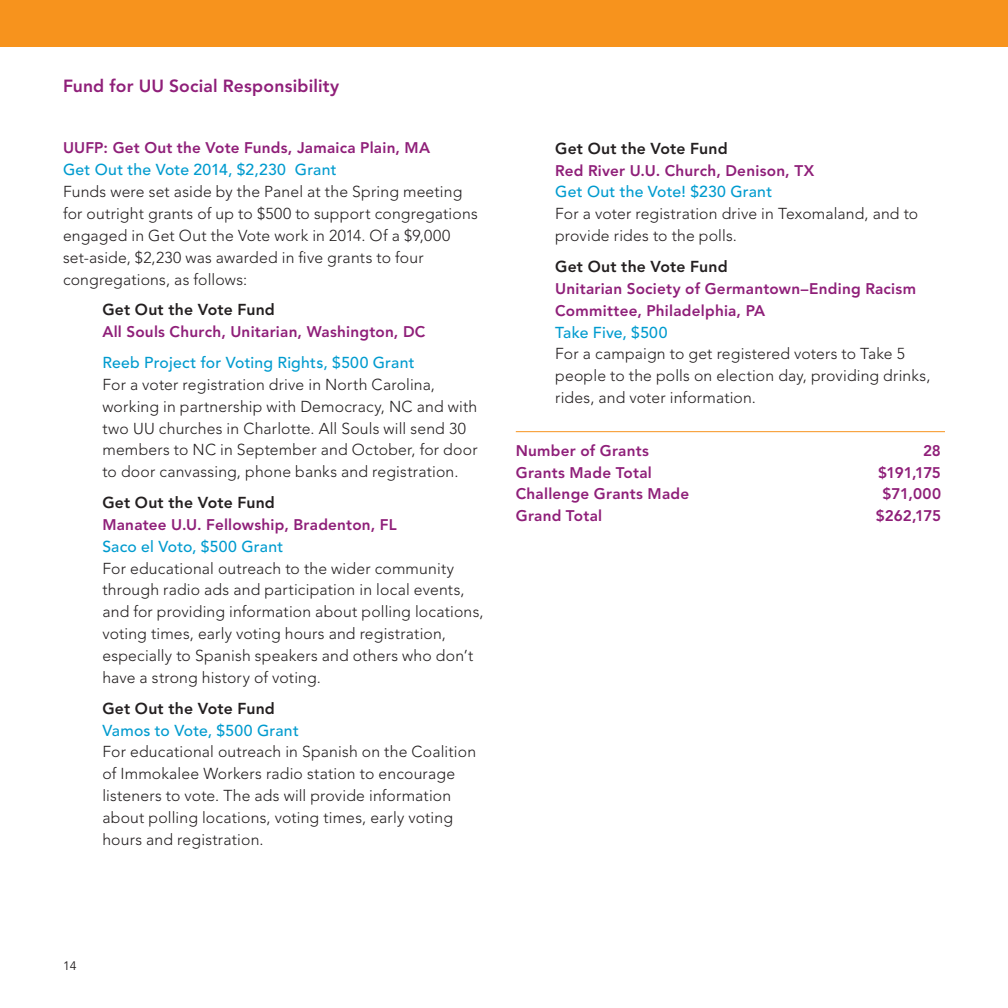
<style>
.page{position:relative;width:1008px;height:1008px;background:#fff}
.page>*{position:absolute;margin:0;border:0;box-sizing:border-box;transform-origin:0 0}
.t1{font:800 17.5px "Avenir";letter-spacing:.01em;color:#8f1f79}
.t2{font:300 15.75px/21.9px "Avenir";letter-spacing:.01em;color:#231f20}
.t3{font:500 15.75px "Avenir";letter-spacing:.015em;color:#009bcf}
.t4{font:800 15.75px "Avenir";letter-spacing:.015em;color:#231f20}
.t5{font:800 15.4px/21.9px "Avenir";letter-spacing:.015em;color:#8f1f79}
.t6{font:12.25px "Avenir";color:#231f20}
</style>
<div class="page">
<div style="left:0;top:0;width:1008px;height:47px;background:#f7931d"></div>
<hr style="left:516px;top:431px;width:429px;height:1px;background:#f7931d">
<p class="t1" style="left:63px;top:76px;width:278px">Fund for UU Social Responsibility</p>
<p class="t5" style="left:63px;top:137px;width:369px">UUFP: Get Out the Vote Funds, Jamaica Plain, MA</p>
<p class="t3" style="left:63px;top:161px;width:275px">Get Out the Vote 2014, $2,230 Grant</p>
<p class="t2" style="left:63px;top:181px;width:416px">Funds were set aside by the Panel at the Spring meeting for outright grants of up to $500 to support congregations engaged in Get Out the Vote work in 2014. Of a $9,000 set-aside, $2,230 was awarded in five grants to four congregations, as follows:</p>
<p class="t4" style="left:102px;top:301px;width:174px">Get Out the Vote Fund</p>
<p class="t5" style="left:102px;top:321px;width:324px">All Souls Church, Unitarian, Washington, DC</p>
<p class="t3" style="left:102px;top:353px;width:314px">Reeb Project for Voting Rights, $500 Grant</p>
<p class="t2" style="left:102px;top:373px;width:377px">For a voter registration drive in North Carolina, working in partnership with Democracy, NC and with two UU churches in Charlotte. All Souls will send 30 members to NC in September and October, for door to door canvassing, phone banks and registration.</p>
<p class="t4" style="left:102px;top:493px;width:174px">Get Out the Vote Fund</p>
<p class="t5" style="left:102px;top:514px;width:296px">Manatee U.U. Fellowship, Bradenton, FL</p>
<p class="t3" style="left:102px;top:537px;width:182px">Saco el Voto, $500 Grant</p>
<p class="t2" style="left:102px;top:557px;width:383px">For educational outreach to the wider community through radio ads and participation in local events, and for providing information about polling locations, voting times, early voting hours and registration, especially to Spanish speakers and others who don’t have a strong history of voting.</p>
<p class="t4" style="left:102px;top:699px;width:174px">Get Out the Vote Fund</p>
<p class="t3" style="left:102px;top:721px;width:198px">Vamos to Vote, $500 Grant</p>
<p class="t2" style="left:102px;top:741px;width:375px">For educational outreach in Spanish on the Coalition of Immokalee Workers radio station to encourage listeners to vote. The ads will provide information about polling locations, voting times, early voting hours and registration.</p>
<p class="t4" style="left:555px;top:139px;width:174px">Get Out the Vote Fund</p>
<p class="t5" style="left:555px;top:159px;width:261px">Red River U.U. Church, Denison, TX</p>
<p class="t3" style="left:555px;top:183px;width:219px">Get Out the Vote! $230 Grant</p>
<p class="t2" style="left:555px;top:203px;width:365px">For a voter registration drive in Texomaland, and to provide rides to the polls.</p>
<p class="t4" style="left:555px;top:257px;width:174px">Get Out the Vote Fund</p>
<p class="t5" style="left:555px;top:277px;width:362px">Unitarian Society of Germantown–Ending Racism<br>Committee, Philadelphia, PA</p>
<p class="t3" style="left:555px;top:323px;width:114px">Take Five, $500</p>
<p class="t2" style="left:555px;top:343px;width:377px">For a campaign to get registered voters to Take 5 people to the polls on election day, providing drinks, rides, and voter information.</p>
<p class="t5" style="left:516px;top:439px;width:135px">Number of Grants</p>
<p class="t5" style="left:923px;top:439px;width:20px">28</p>
<p class="t5" style="left:516px;top:461px;width:138px">Grants Made Total</p>
<p class="t5" style="left:878px;top:461px;width:64px">$191,175</p>
<p class="t5" style="left:516px;top:483px;width:175px">Challenge Grants Made</p>
<p class="t5" style="left:883px;top:483px;width:60px">$71,000</p>
<p class="t5" style="left:516px;top:505px;width:88px">Grand Total</p>
<p class="t5" style="left:876px;top:505px;width:67px">$262,175</p>
<p class="t6" style="left:63px;top:959px;width:15px">14</p>
</div>
